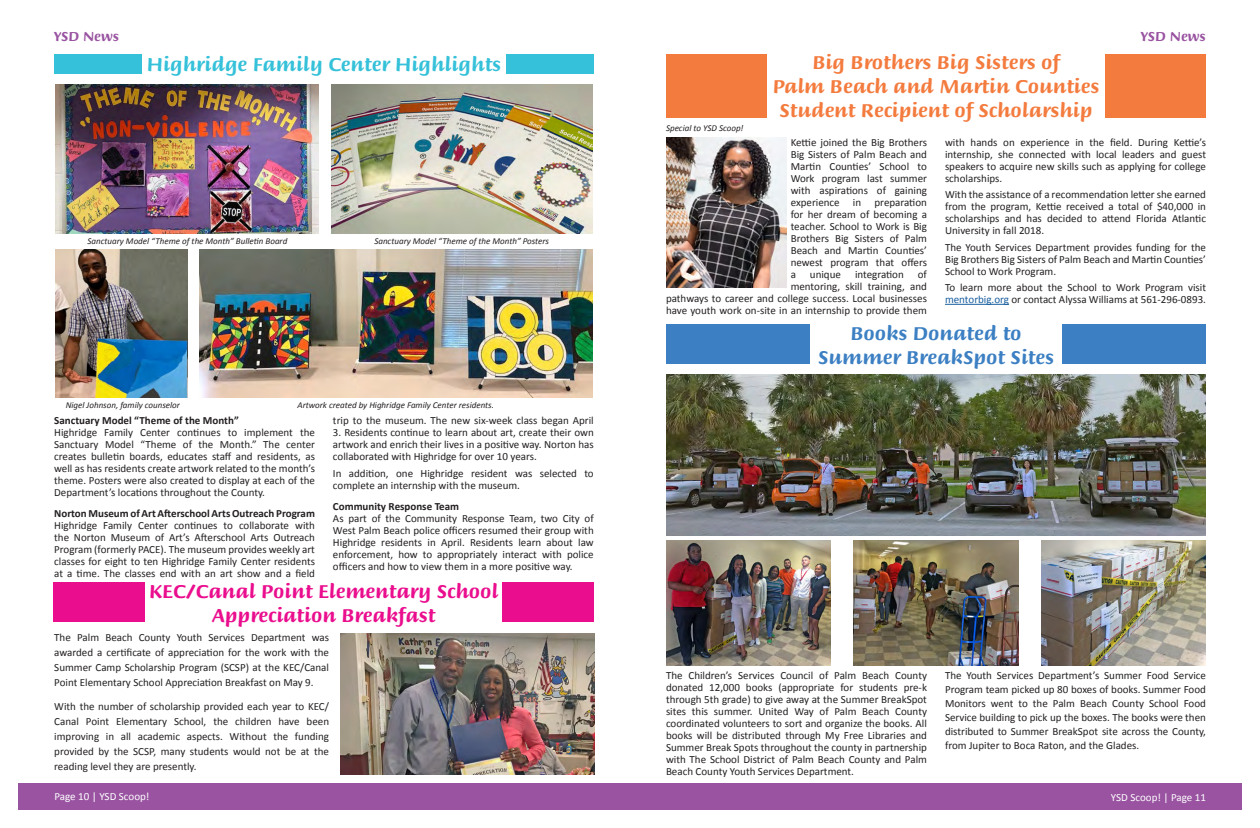
<style>
.page{position:relative;width:1260px;height:828px;background:#fff}
.page>*{position:absolute;margin:0;border:0;box-sizing:border-box;transform-origin:0 0}
.t1{font:700 20px "Briem Script Std";color:#f47b3e}
.t2{font:700 20px/24px "Briem Script Std";color:#ea0e8e;text-align:center}
.t3{font:700 20px "Briem Script Std";color:#3c80c3}
.t4{font:700 20px "Briem Script Std";color:#35c1d9}
.t5{font:700 14px "Briem Script Std";color:#9953a1}
.t6{font:11px/12px "Calibri";color:#231f20;text-align:justify}
.t7{font:700 11px "Calibri";color:#231f20}
.t8{font:11px "Calibri";color:#fff}
.t9{font:italic 9px "Calibri";color:#231f20}
.s1{color:#175d9e}
</style>
<div class="page">
<div style="left:18px;top:783px;width:1224px;height:27px;background:#9953a1"></div>
<img style="left:56px;top:85px;width:263px;height:149px">
<img style="left:331px;top:85px;width:261px;height:149px">
<img style="left:56px;top:250px;width:131px;height:148px">
<img style="left:199px;top:250px;width:393px;height:148px">
<div style="left:54px;top:54px;width:88px;height:20px;background:#35c1d9"></div>
<div style="left:506px;top:54px;width:88px;height:20px;background:#35c1d9"></div>
<hr style="left:945px;top:304px;width:64px;height:1px;background:#175d9e">
<img style="left:666px;top:137px;width:120px;height:150px">
<div style="left:666px;top:54px;width:101px;height:63px;background:#f47b3e"></div>
<div style="left:1105px;top:54px;width:101px;height:63px;background:#f47b3e"></div>
<div style="left:666px;top:325px;width:143px;height:39px;background:#3c80c3"></div>
<div style="left:1063px;top:325px;width:143px;height:39px;background:#3c80c3"></div>
<img style="left:666px;top:540px;width:165px;height:126px">
<img style="left:666px;top:375px;width:540px;height:161px">
<img style="left:854px;top:540px;width:164px;height:126px">
<img style="left:1041px;top:540px;width:165px;height:126px">
<div style="left:54px;top:583px;width:91px;height:39px;background:#ea0e8e"></div>
<div style="left:503px;top:583px;width:91px;height:39px;background:#ea0e8e"></div>
<img style="left:341px;top:633px;width:253px;height:142px">
<p class="t5" style="left:54px;top:28px;width:66px">YSD News</p>
<p class="t4" style="left:147px;top:54px;width:356px">Highridge Family Center Highlights</p>
<p class="t9" style="left:87px;top:235px;width:201px">Sanctuary Model “Theme of the Month” Bulletin Board</p>
<p class="t9" style="left:374px;top:235px;width:176px">Sanctuary Model “Theme of the Month” Posters</p>
<p class="t9" style="left:66px;top:399px;width:116px">Nigel Johnson, family counselor</p>
<p class="t9" style="left:298px;top:399px;width:198px">Artwork created by Highridge Family Center residents.</p>
<p class="t7" style="left:54px;top:414px;width:186px">Sanctuary Model “Theme of the Month”</p>
<p class="t6" style="left:54px;top:427px;width:262px">Highridge Family Center continues to implement the Sanctuary Model “Theme of the Month.” The center creates bulletin boards, educates staff and residents, as well as has residents create artwork related to the month’s theme. Posters were also created to display at each of the Department’s locations throughout the County.</p>
<p class="t7" style="left:54px;top:507px;width:262px">Norton Museum of Art Afterschool Arts Outreach Program</p>
<p class="t6" style="left:54px;top:520px;width:262px">Highridge Family Center continues to collaborate with the Norton Museum of Art’s Afterschool Arts Outreach Program (formerly PACE). The museum provides weekly art classes for eight to ten Highridge Family Center residents at a time. The classes end with an art show and a field</p>
<p class="t6" style="left:333px;top:415px;width:262px">trip to the museum. The new six-week class began April</p>
<p class="t6" style="left:333px;top:427px;width:262px">3. Residents continue to learn about art, create their own artwork and enrich their lives in a positive way. Norton has collaborated with Highridge for over 10 years.</p>
<p class="t6" style="left:333px;top:467px;width:262px">In addition, one Highridge resident was selected to complete an internship with the museum.</p>
<p class="t7" style="left:333px;top:499px;width:128px">Community Response Team</p>
<p class="t6" style="left:333px;top:512px;width:262px">As part of the Community Response Team, two City of West Palm Beach police officers resumed their group with Highridge residents in April. Residents learn about law enforcement, how to appropriately interact with police officers and how to view them in a more positive way.</p>
<p class="t2" style="left:149px;top:579px;width:351px">KEC/Canal Point Elementary School<br>Appreciation Breakfast</p>
<p class="t6" style="left:54px;top:630px;width:276px;line-height:15px">The Palm Beach County Youth Services Department was awarded a certificate of appreciation for the work with the Summer Camp Scholarship Program (SCSP) at the KEC/Canal Point Elementary School Appreciation Breakfast on May 9.</p>
<p class="t6" style="left:54px;top:699px;width:276px;line-height:15px">With the number of scholarship provided each year to KEC/ Canal Point Elementary School, the children have been improving in all academic aspects. Without the funding provided by the SCSP, many students would not be at the reading level they are presently.</p>
<p class="t8" style="left:54px;top:790px;width:97px">Page 10 | YSD Scoop!</p>
<p class="t9" style="left:666px;top:121px;width:79px">Special to YSD Scoop!</p>
<p class="t1" style="left:812px;top:51px;width:249px">Big Brothers Big Sisters of</p>
<p class="t1" style="left:773px;top:75px;width:328px">Palm Beach and Martin Counties</p>
<p class="t1" style="left:779px;top:99px;width:315px">Student Recipient of Scholarship</p>
<p class="t5" style="left:1141px;top:28px;width:66px">YSD News</p>
<p class="t6" style="left:791px;top:136px;width:138px">Kettie joined the Big Brothers Big Sisters of Palm Beach and Martin Counties’ School to Work program last summer with aspirations of gaining experience in preparation for her dream of becoming a teacher. School to Work is Big Brothers Big Sisters of Palm Beach and Martin Counties’ newest program that offers a</p>
<p class="t6" style="left:666px;top:268px;width:263px;text-align:right">of<br>mentoring, skill training, and<br>pathways to career and college success. Local businesses have youth work on-site in an internship to provide them</p>
<p class="t6" style="left:810px;top:268px;width:33px">unique</p>
<p class="t6" style="left:855px;top:268px;width:50px">integration</p>
<p class="t6" style="left:945px;top:136px;width:263px">with hands on experience in the field. During Kettie’s internship, she connected with local leaders and guest speakers to acquire new skills such as applying for college scholarships.</p>
<p class="t6" style="left:945px;top:188px;width:263px">With the assistance of a recommendation letter she earned from the program, Kettie received a total of $40,000 in scholarships and has decided to attend Florida Atlantic University in fall 2018.</p>
<p class="t6" style="left:945px;top:241px;width:263px">The Youth Services Department provides funding for the Big Brothers Big Sisters of Palm Beach and Martin Counties’ School to Work Program.</p>
<p class="t6" style="left:945px;top:281px;width:263px">To learn more about the School to Work Program visit <span class="s1">mentorbig.org</span> or contact Alyssa Williams at 561-296-0893.</p>
<p class="t3" style="left:850px;top:322px;width:173px">Books Donated to</p>
<p class="t3" style="left:818px;top:346px;width:237px">Summer BreakSpot Sites</p>
<p class="t6" style="left:666px;top:669px;width:263px">The Children’s Services Council of Palm Beach County donated 12,000 books (appropriate for students pre-k through 5th grade) to give away at the Summer BreakSpot sites this summer. United Way of Palm Beach County coordinated volunteers to sort and organize the books. All books will be distributed through My Free Libraries and Summer Break Spots throughout the county in partnership with The School District of Palm Beach County and Palm Beach County Youth Services Department.</p>
<p class="t6" style="left:945px;top:668px;width:263px;line-height:14px">The Youth Services Department’s Summer Food Service Program team picked up 80 boxes of books. Summer Food Monitors went to the Palm Beach County School Food Service building to pick up the boxes. The books were then distributed to Summer BreakSpot site across the County, from Jupiter to Boca Raton, and the Glades.</p>
<p class="t8" style="left:1111px;top:790px;width:97px">YSD Scoop! | Page 11</p>
</div>
